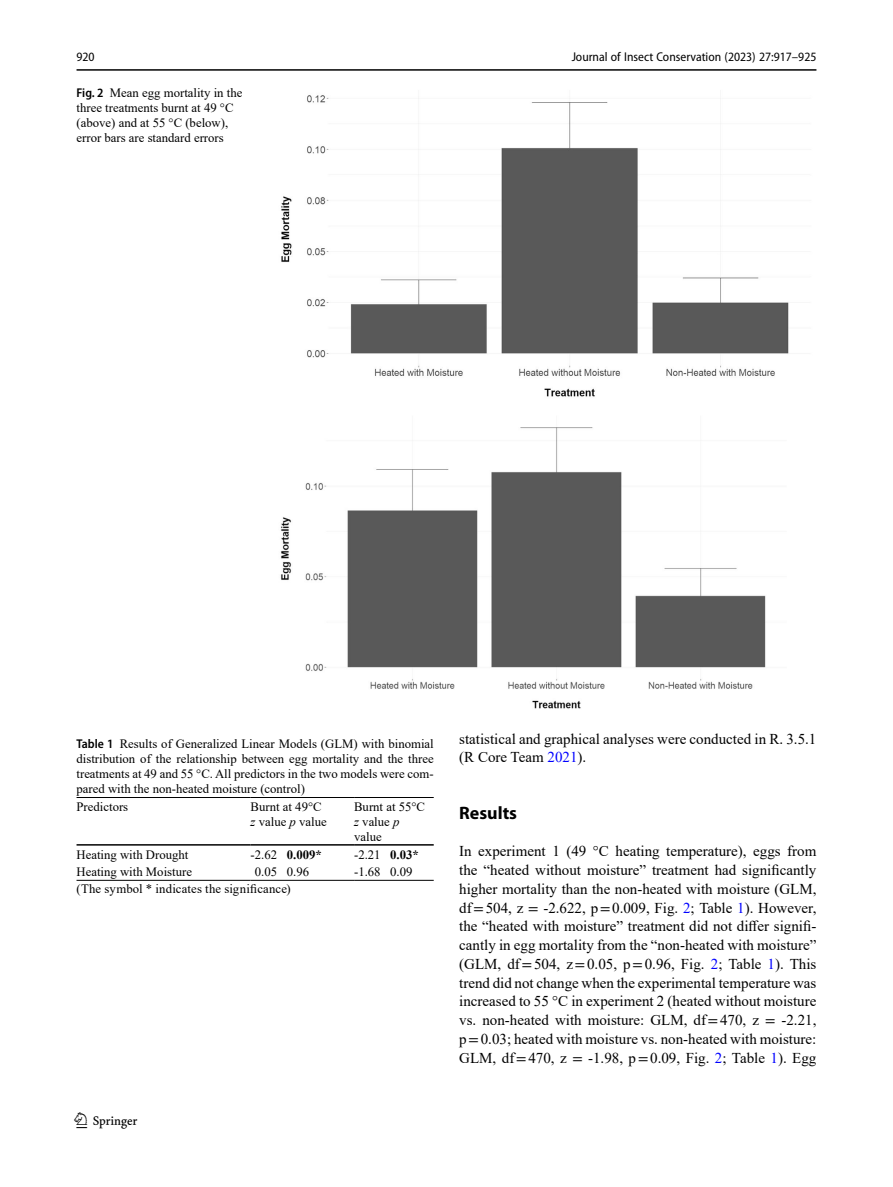
<style>
.page{position:relative;width:893px;height:1187px;background:#fff}
.page>*{position:absolute;margin:0;border:0;box-sizing:border-box;transform-origin:0 0}
.t1{font:22.5px "Springnew";color:#000}
.Head_1{font:700 18px "Myriad Pro";color:#000}
.Body_Text{font:15px/18.8px "Times New Roman";color:#000}
.Table_Caption{font:12.75px/15px "Times New Roman";color:#000;text-align:justify}
.Figure_Caption_Side{font:12.75px/15px "Times New Roman";color:#000}
.Table_Head{font:12.75px/15px "Times New Roman";color:#000}
.t2{font:semi-condensed 12.75px "Myriad Pro";color:#000}
.Table_Body{font:12.75px "Times New Roman";color:#000}
.Table_Footnote{font:12.75px "Times New Roman";letter-spacing:.01em;color:#000}
.Table_Body_Tab1_Deci{font:12.75px "Times New Roman";color:#000}
.Table_Body_Tab1_Deci-2{font:700 12.75px "Times New Roman";color:#000}
.s1{font-family:"Myriad Pro";font-weight:600;font-stretch:semi-condensed}
.s2{font-style:italic}
.s3{font-weight:400}
.s4{font-weight:700}
.s5{color:#00f}
.s6{font-family:"STIX"}
</style>
<div class="page">
<hr style="left:77px;top:69px;width:739px;height:2px;background:#000">
<hr style="left:77px;top:844px;width:174px;height:1px;background:#000">
<hr style="left:251px;top:797px;width:103px;height:1px;background:#000">
<hr style="left:251px;top:844px;width:103px;height:1px;background:#000">
<hr style="left:354px;top:797px;width:80px;height:1px;background:#000">
<hr style="left:354px;top:844px;width:80px;height:1px;background:#000">
<hr style="left:251px;top:879px;width:103px;height:1px;background:#000">
<hr style="left:354px;top:879px;width:80px;height:1px;background:#000">
<hr style="left:77px;top:879px;width:174px;height:1px;background:#000">
<hr style="left:77px;top:797px;width:174px;height:1px;background:#000">
<img style="left:281px;top:95px;width:508px;height:614px">
<p class="t2" style="left:77px;top:49px;width:20px">920</p>
<p class="Figure_Caption_Side" style="left:77px;top:84px;width:167px"><span class="s1">Fig. 2</span> Mean egg mortality in the three treatments burnt at 49 °C (above) and at 55 °C (below), error bars are standard errors</p>
<p class="t2" style="left:572px;top:49px;width:246px">Journal of Insect Conservation (2023) 27:917–925</p>
<p class="Table_Caption" style="left:77px;top:736px;width:359px"><span class="s1">Table 1</span> Results of Generalized Linear Models (GLM) with binomial distribution of the relationship between egg mortality and the three treatments at 49 and 55 °C. All predictors in the two models were com&shy;pared with the non-heated moisture (control)</p>
<p class="Table_Head" style="left:77px;top:798px;width:53px">Predictors</p>
<p class="Table_Head" style="left:251px;top:798px;width:72px">Burnt at 49°C</p>
<p class="Table_Head" style="left:251px;top:813px;width:78px"><span class="s2">z</span> value <span class="s2">p</span> value</p>
<p class="Table_Head" style="left:354px;top:798px;width:72px">Burnt at 55°C</p>
<p class="Table_Head" style="left:354px;top:813px;width:47px"><span class="s2">z</span> value <span class="s2">p </span>value</p>
<p class="Table_Body" style="left:77px;top:845px;width:113px">Heating with Drought</p>
<p class="Table_Body_Tab1_Deci-2" style="left:251px;top:845px;width:73px"><span class="s3">-2.62</span> 0.009*</p>
<p class="Table_Body_Tab1_Deci" style="left:354px;top:845px;width:66px">-2.21 <span class="s4">0.03*</span></p>
<p class="Table_Body" style="left:77px;top:862px;width:117px">Heating with Moisture</p>
<p class="Table_Body_Tab1_Deci" style="left:255px;top:862px;width:56px">0.05 0.96</p>
<p class="Table_Body_Tab1_Deci" style="left:354px;top:862px;width:60px">-1.68 0.09</p>
<p class="Table_Footnote" style="left:77px;top:880px;width:216px">(The symbol * indicates the significance)</p>
<h1 class="t1" style="left:77px;top:1107px;width:63px">1 3</h1>
<p class="Body_Text" style="left:459px;top:728px;width:359px">statistical and graphical analyses were conducted in R. 3.5.1 (R Core Team <span class="s5">2021</span>).</p>
<p class="Head_1" style="left:459px;top:800px;width:59px">Results</p>
<p class="Body_Text" style="left:459px;top:841px;width:359px;text-align:justify">In experiment 1 (49 °C heating temperature), eggs from the “heated without moisture” treatment had significantly higher mortality than the non-heated with moisture (GLM, df<span class="s6">=</span>504, z <span class="s6">=</span> -2.622, p<span class="s6">=</span>0.009, Fig. <span class="s5">2</span>; Table <span class="s5">1</span>). However, the “heated with moisture” treatment did not differ signifi&shy;cantly in egg mortality from the “non-heated with moisture” (GLM, df<span class="s6">=</span>504, z<span class="s6">=</span>0.05, p<span class="s6">=</span>0.96, Fig. <span class="s5">2</span>; Table <span class="s5">1</span>). This trend did not change when the experimental temperature was increased to 55 °C in experiment 2 (heated without moisture vs. non-heated with moisture: GLM, df<span class="s6">=</span>470, z <span class="s6">=</span> -2.21, p<span class="s6">=</span>0.03; heated with moisture vs. non-heated with moisture:<br>GLM, df<span class="s6">=</span>470, z <span class="s6">=</span> -1.98, p<span class="s6">=</span>0.09, Fig. <span class="s5">2</span>; Table <span class="s5">1</span>). Egg</p>
</div>
